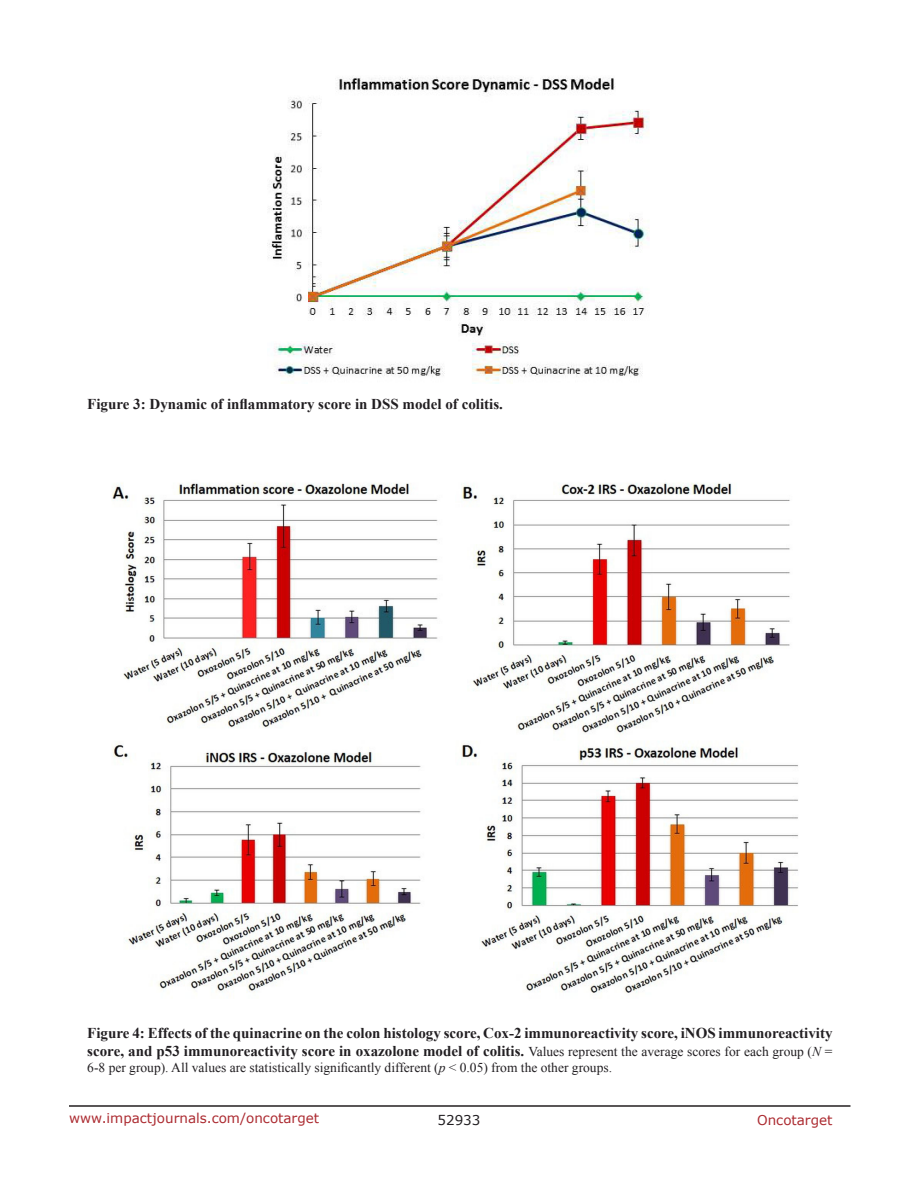
<style>
.page{position:relative;width:918px;height:1188px;background:#fff}
.page>*{position:absolute;margin:0;border:0;box-sizing:border-box;transform-origin:0 0}
.FigureText{font:700 15px/18px "Times New Roman";color:#221f22}
.FigureText-2{font:13.5px "Times New Roman";color:#221f22}
.t1{font:13.5px "Verdana";color:#ac2b31}
.t2{font:13.5px "Verdana";color:#221f22}
.s1{font-weight:400;font-size:13.5px}
.s2{font-weight:400;font-style:italic;font-size:13.5px}
.s3{font-style:italic}
</style>
<div class="page">
<hr style="left:69px;top:1105px;width:781px;height:2px;background:#231f20">
<img style="left:268px;top:77px;width:382px;height:306px">
<img style="left:111px;top:482px;width:687px;height:511px">
<p class="FigureText" style="left:87px;top:394px;width:417px">Figure 3: Dynamic of inflammatory score in DSS model of colitis.</p>
<p class="FigureText" style="left:87px;top:1024px;width:747px">Figure 4: Effects of the quinacrine on the colon histology score, Cox-2 immunoreactivity score, iNOS immunoreactivity score, and p53 immunoreactivity score in oxazolone model of colitis. <span class="s1">Values represent the average scores for each group (</span><span class="s2">N</span> <span class="s1">=</span></p>
<p class="FigureText-2" style="left:87px;top:1059px;width:526px">6-8 per group). All values are statistically significantly different (<span class="s3">p</span> &lt; 0.05) from the other groups.</p>
<p class="t1" style="left:69px;top:1109px;width:252px">www.impactjournals.com/oncotarget</p>
<p class="t2" style="left:438px;top:1111px;width:44px">52933</p>
<p class="t1" style="left:757px;top:1111px;width:77px">Oncotarget</p>
</div>
